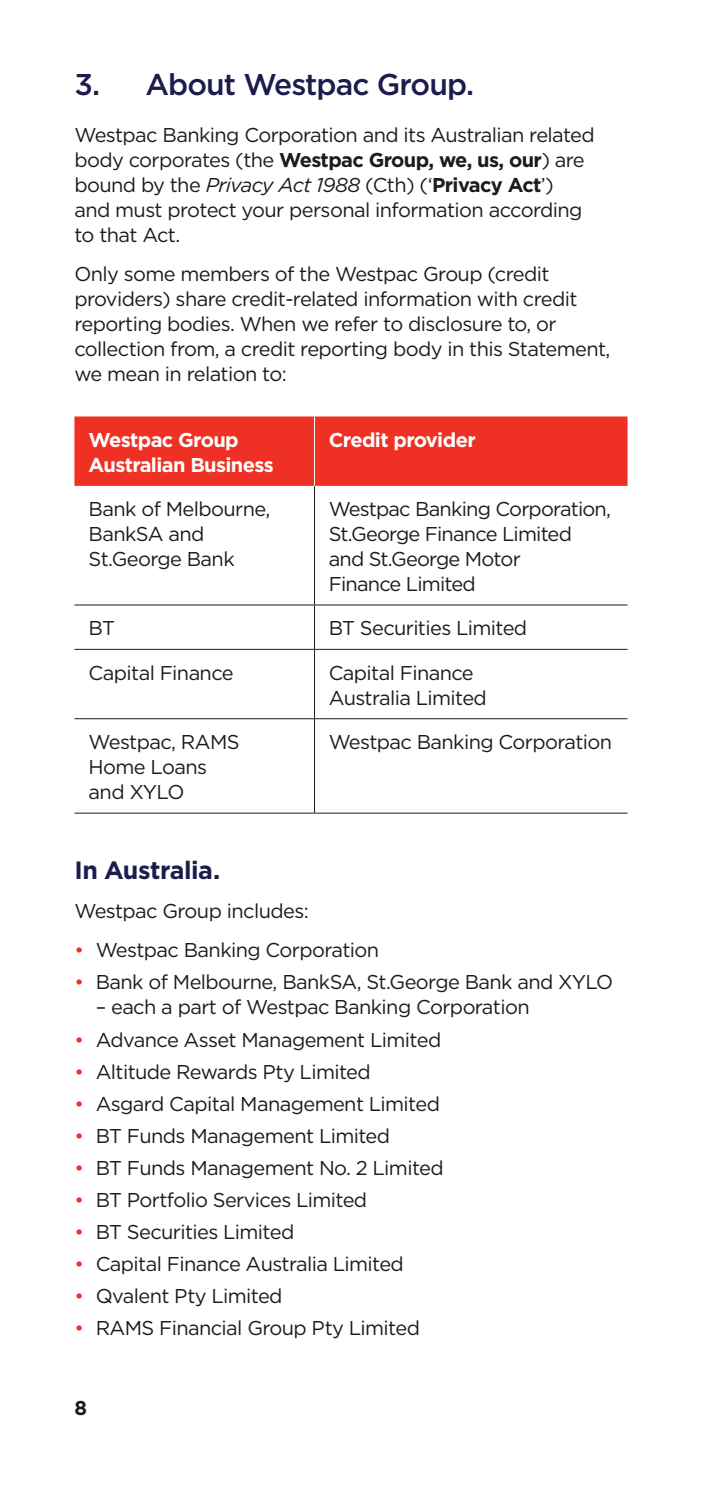
<style>
.page{position:relative;width:702px;height:1489px;background:#fff}
.page>*{position:absolute;margin:0;border:0;box-sizing:border-box;transform-origin:0 0}
.TH2_Numbered{font:500 30px "Gotham";letter-spacing:-.03em;color:#1d1c4d}
.TH3{font:700 25px "Gotham";letter-spacing:-.02em;color:#1d1c4d}
.Body{font:20px/25px "Gotham";letter-spacing:-.03em;color:#1c1c1c}
.Table_Body{font:20px/25px "Gotham";letter-spacing:-.03em;color:#1c1c1c}
.Table_Head_White{font:700 20px/25px "Gotham";letter-spacing:-.03em;color:#fff}
.t1{font:700 20px "Gotham";color:#1c1c1c}
.s1{font-weight:700}
.s2{font-style:italic}
.s3{color:#ee3124}
</style>
<div class="page">
<div style="left:74px;top:416px;width:553px;height:70px;background:#ee3124"></div>
<hr style="left:74px;top:604px;width:240px;height:1px;background:#1c1c1c">
<hr style="left:74px;top:649px;width:240px;height:1px;background:#1c1c1c">
<hr style="left:74px;top:718px;width:240px;height:1px;background:#1c1c1c">
<hr style="left:74px;top:812px;width:240px;height:1px;background:#1c1c1c">
<hr style="left:314px;top:486px;width:1px;height:118px;background:#1c1c1c">
<hr style="left:314px;top:604px;width:313px;height:1px;background:#1c1c1c">
<hr style="left:314px;top:605px;width:1px;height:44px;background:#1c1c1c">
<hr style="left:314px;top:649px;width:313px;height:1px;background:#1c1c1c">
<hr style="left:314px;top:649px;width:1px;height:69px;background:#1c1c1c">
<hr style="left:314px;top:718px;width:313px;height:1px;background:#1c1c1c">
<hr style="left:314px;top:719px;width:1px;height:93px;background:#1c1c1c">
<hr style="left:314px;top:812px;width:313px;height:1px;background:#1c1c1c">
<hr style="left:314px;top:416px;width:1px;height:70px;background:#fff">
<h3 class="TH2_Numbered" style="left:74px;top:65px;width:401px">3. About Westpac Group.</h3>
<p class="Body" style="left:74px;top:122px;width:522px">Westpac Banking Corporation and its Australian related body corporates (the <span class="s1">Westpac Group, we, us, our</span>) are bound by the <span class="s2">Privacy Act 1988</span> (Cth) (‘<span class="s1">Privacy Act</span>’) and must protect your personal information according to that Act.</p>
<p class="Body" style="left:74px;top:261px;width:537px">Only some members of the Westpac Group (credit providers) share credit-related information with credit reporting bodies. When we refer to disclosure to, or collection from, a credit reporting body in this Statement, we mean in relation to:</p>
<p class="Table_Head_White" style="left:89px;top:427px;width:187px">Westpac Group<br>Australian Business</p>
<p class="Table_Head_White" style="left:329px;top:427px;width:148px">Credit provider</p>
<p class="Table_Body" style="left:89px;top:495px;width:183px">Bank of Melbourne,<br>BankSA and<br>St.George Bank</p>
<p class="Table_Body" style="left:329px;top:495px;width:284px">Westpac Banking Corporation,<br>St.George Finance Limited and St.George Motor<br>Finance Limited</p>
<p class="Table_Body" style="left:89px;top:615px;width:28px">BT</p>
<p class="Table_Body" style="left:329px;top:615px;width:200px">BT Securities Limited</p>
<p class="Table_Body" style="left:89px;top:659px;width:147px">Capital Finance</p>
<p class="Table_Body" style="left:329px;top:659px;width:160px">Capital Finance<br>Australia Limited</p>
<p class="Table_Body" style="left:89px;top:729px;width:152px">Westpac, RAMS<br>Home Loans and XYLO</p>
<p class="Table_Body" style="left:329px;top:729px;width:285px">Westpac Banking Corporation</p>
<h4 class="TH3" style="left:74px;top:853px;width:144px">In Australia.</h4>
<p class="Body" style="left:74px;top:898px;width:236px">Westpac Group includes:</p>
<p class="Body" style="left:74px;top:937px;width:306px"><span class="s3">•</span> Westpac Banking Corporation</p>
<p class="Body" style="left:74px;top:969px;width:540px"><span class="s3">•</span> Bank of Melbourne, BankSA, St.George Bank and XYLO</p>
<p class="Body" style="left:96px;top:994px;width:435px">– each a part of Westpac Banking Corporation</p>
<p class="Body" style="left:74px;top:1026px;width:368px"><span class="s3">•</span> Advance Asset Management Limited</p>
<p class="Body" style="left:74px;top:1058px;width:298px"><span class="s3">•</span> Altitude Rewards Pty Limited</p>
<p class="Body" style="left:74px;top:1090px;width:367px"><span class="s3">•</span> Asgard Capital Management Limited</p>
<p class="Body" style="left:74px;top:1122px;width:317px"><span class="s3">•</span> BT Funds Management Limited</p>
<p class="Body" style="left:74px;top:1154px;width:371px"><span class="s3">•</span> BT Funds Management No. 2 Limited</p>
<p class="Body" style="left:74px;top:1186px;width:294px"><span class="s3">•</span> BT Portfolio Services Limited</p>
<p class="Body" style="left:74px;top:1218px;width:221px"><span class="s3">•</span> BT Securities Limited</p>
<p class="Body" style="left:74px;top:1251px;width:331px"><span class="s3">•</span> Capital Finance Australia Limited</p>
<p class="Body" style="left:74px;top:1283px;width:210px"><span class="s3">•</span> Qvalent Pty Limited</p>
<p class="Body" style="left:74px;top:1315px;width:347px"><span class="s3">•</span> RAMS Financial Group Pty Limited</p>
<p class="t1" style="left:74px;top:1393px;width:14px">8</p>
</div>
